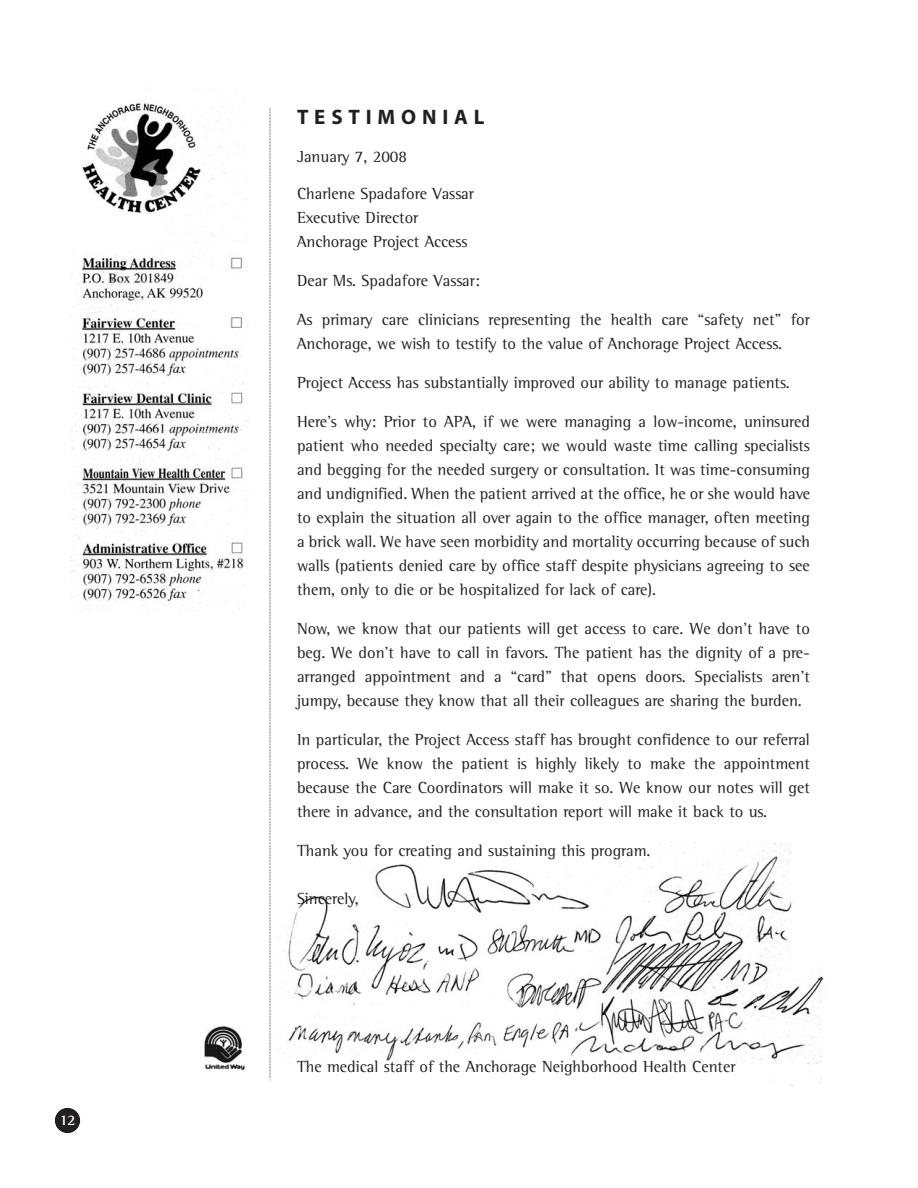
<style>
.page{position:relative;width:918px;height:1188px;background:#fff}
.page>*{position:absolute;margin:0;border:0;box-sizing:border-box;transform-origin:0 0}
.t1{font:21px "Myriad MM Bold";letter-spacing:.275em;color:#231f20}
.t2{font:16.5px/24px "Rotis Semi Serif";color:#231f20;text-align:justify}
.t3{font:700 15px "Rotis Semi Serif";color:#fff}
</style>
<div class="page">
<img style="left:284px;top:842px;width:540px;height:245px">
<img style="left:204px;top:1026px;width:41px;height:45px">
<div style="left:55px;top:1108px;width:25px;height:25px;background:#231f20;border-radius:50%"></div>
<div style="left:54px;top:1107px;width:27px;height:27px;border:2px solid #fff;border-radius:50%"></div>
<svg style="left:270px;top:108px;width:1px;height:973px"></svg>
<img style="left:70px;top:102px;width:178px;height:505px">
<p class="t3" style="left:59px;top:1114px;width:18px">12</p>
<p class="t1" style="left:297px;top:109px;width:189px">TESTIMONIAL</p>
<p class="t2" style="left:297px;top:146px;width:112px">January 7, 2008</p>
<p class="t2" style="left:297px;top:183px;width:179px;text-align:left">Charlene Spadafore Vassar<br>Executive Director<br>Anchorage Project Access</p>
<p class="t2" style="left:297px;top:270px;width:185px">Dear Ms. Spadafore Vassar:</p>
<p class="t2" style="left:297px;top:309px;width:514px">As primary care clinicians representing the health care “safety net” for<br>Anchorage, we wish to testify to the value of Anchorage Project Access.</p>
<p class="t2" style="left:297px;top:372px;width:494px">Project Access has substantially improved our ability to manage patients.</p>
<p class="t2" style="left:297px;top:411px;width:515px">Here’s why: Prior to APA, if we were managing a low-income, uninsured patient who needed specialty care; we would waste time calling specialists and begging for the needed surgery or consultation. It was time-consuming and undignified. When the patient arrived at the office, he or she would have to explain the situation all over again to the office manager, often meeting a brick wall. We have seen morbidity and mortality occurring because of such walls (patients denied care by office staff despite physicians agreeing to see them, only to die or be hospitalized for lack of care).</p>
<p class="t2" style="left:297px;top:618px;width:514px">Now, we know that our patients will get access to care. We don't have to beg. We don’t have to call in favors. The patient has the dignity of a pre&shy;arranged appointment and a “card” that opens doors. Specialists aren’t jumpy, because they know that all their colleagues are sharing the burden.</p>
<p class="t2" style="left:297px;top:729px;width:515px">In particular, the Project Access staff has brought confidence to our referral process. We know the patient is highly likely to make the appointment because the Care Coordinators will make it so. We know our notes will get there in advance, and the consultation report will make it back to us.</p>
<p class="t2" style="left:297px;top:840px;width:355px">Thank you for creating and sustaining this program.</p>
<p class="t2" style="left:297px;top:888px;width:63px">Sincerely,</p>
<p class="t2" style="left:297px;top:1056px;width:440px">The medical staff of the Anchorage Neighborhood Health Center</p>
</div>
